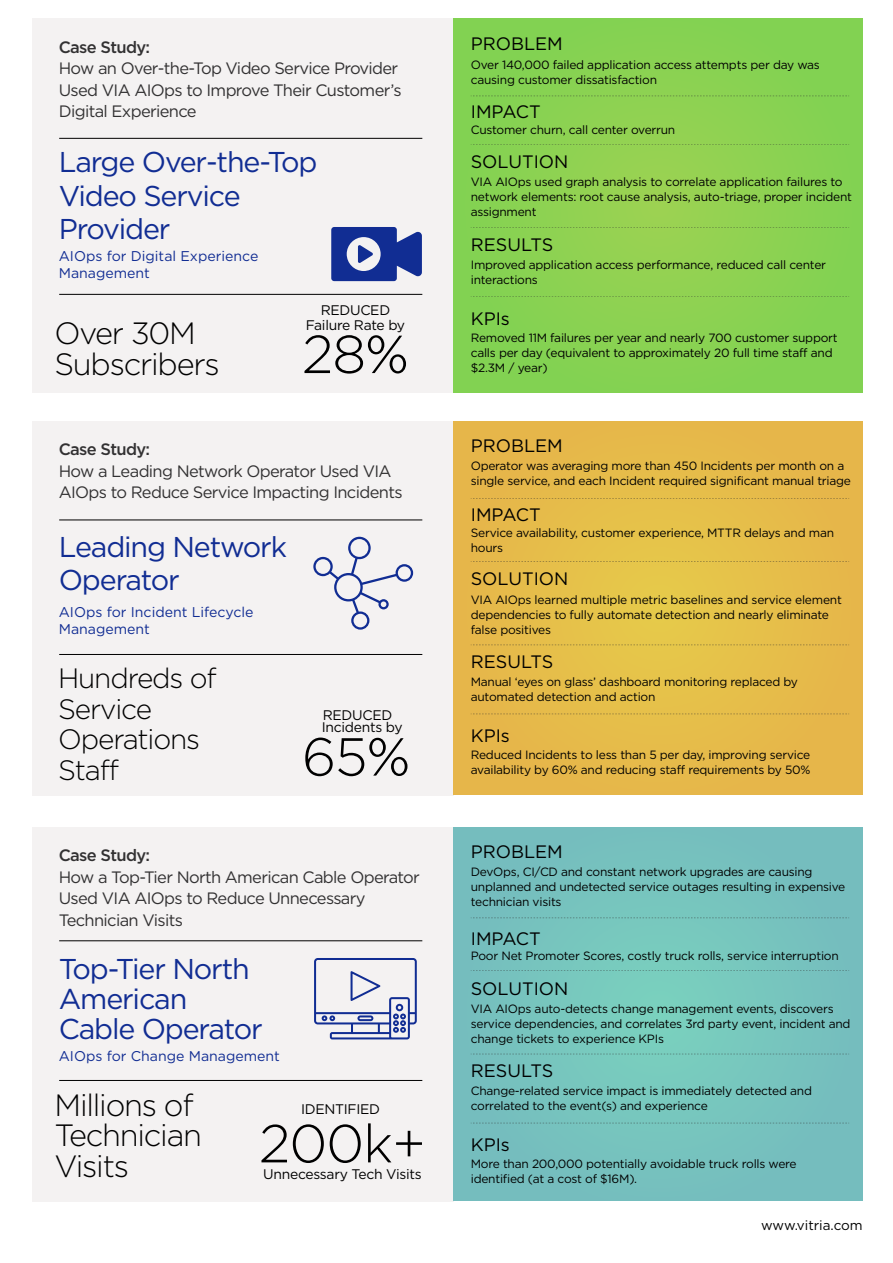
<style>
.page{position:relative;width:893px;height:1263px;background:#fff}
.page>*{position:absolute;margin:0;border:0;box-sizing:border-box;transform-origin:0 0}
.t1{font:300 53.4px "Gotham";letter-spacing:-.02em;color:#000}
.t2{font:300 30.75px/30.5px "Gotham";letter-spacing:-.04em;color:#000}
.t3{font:28.65px/33.3px "Gotham";letter-spacing:-.04em;color:#112d93}
.t4{font:300 28.05px/30.5px "Gotham";letter-spacing:-.04em;color:#000}
.t5{font:18px "Gotham";color:#000}
.t6{font:16.5px/21.6px "Gotham";letter-spacing:-.04em;color:#323132}
.t7{font:500 16.5px "Gotham";letter-spacing:-.04em;color:#323132}
.t8{font:14.1px/17px "Gotham";color:#112d93}
.t9{font:13.95px "Gotham";letter-spacing:-.02em;color:#000}
.t10{font:13.5px "Gotham";color:#000}
.t11{font:12px/15px "Gotham";letter-spacing:-.02em;color:#000}
</style>
<div class="page">
<div style="left:32px;top:19px;width:422px;height:374px;background:#f4f2f2"></div>
<svg style="left:454px;top:19px;width:409px;height:373px"></svg>
<svg style="left:471px;top:96px;width:378px;height:1px"></svg>
<svg style="left:471px;top:144px;width:378px;height:1px"></svg>
<svg style="left:471px;top:227px;width:378px;height:1px"></svg>
<svg style="left:471px;top:296px;width:378px;height:1px"></svg>
<hr style="left:59px;top:138px;width:363px;height:1px;background:#000">
<hr style="left:59px;top:294px;width:363px;height:1px;background:#000">
<svg style="left:331px;top:227px;width:91px;height:54px"></svg>
<div style="left:32px;top:421px;width:422px;height:374px;background:#f4f2f2"></div>
<div style="left:454px;top:421px;width:409px;height:374px;background:#e6bb4a"></div>
<svg style="left:471px;top:498px;width:378px;height:1px"></svg>
<svg style="left:471px;top:561px;width:378px;height:1px"></svg>
<svg style="left:471px;top:645px;width:378px;height:1px"></svg>
<svg style="left:471px;top:714px;width:378px;height:1px"></svg>
<hr style="left:59px;top:520px;width:363px;height:1px;background:#000">
<hr style="left:59px;top:654px;width:363px;height:1px;background:#000">
<div style="left:32px;top:827px;width:422px;height:374px;background:#f4f2f2"></div>
<div style="left:454px;top:827px;width:409px;height:374px;background:#76c2be"></div>
<svg style="left:471px;top:918px;width:378px;height:1px"></svg>
<svg style="left:471px;top:970px;width:378px;height:1px"></svg>
<svg style="left:471px;top:1054px;width:378px;height:1px"></svg>
<svg style="left:471px;top:1123px;width:378px;height:1px"></svg>
<hr style="left:59px;top:940px;width:363px;height:1px;background:#000">
<hr style="left:59px;top:1080px;width:363px;height:1px;background:#000">
<svg style="left:313px;top:537px;width:100px;height:93px"></svg>
<svg style="left:314px;top:958px;width:103px;height:81px"></svg>
<h3 class="t7" style="left:59px;top:37px;width:93px">Case Study:</h3>
<h3 class="t6" style="left:59px;top:57px;width:344px">How an Over-the-Top Video Service Provider<br>Used VIA AIOps to Improve Their Customer’s<br>Digital Experience</h3>
<h3 class="t3" style="left:59px;top:145px;width:260px">Large Over-the-Top<br>Video Service<br>Provider</h3>
<p class="t8" style="left:59px;top:247px;width:201px">AIOps for Digital Experience<br>Management</p>
<h2 class="t2" style="left:55px;top:318px;width:167px">Over 30M<br>Subscribers</h2>
<p class="t9" style="left:321px;top:303px;width:71px">REDUCED</p>
<h1 class="t1" style="left:302px;top:325px;width:109px">28%</h1>
<p class="t9" style="left:306px;top:317px;width:101px">Failure Rate by</p>
<h3 class="t7" style="left:59px;top:440px;width:93px">Case Study:</h3>
<h3 class="t6" style="left:59px;top:460px;width:345px">How a Leading Network Operator Used VIA<br>AIOps to Reduce Service Impacting Incidents</h3>
<h3 class="t3" style="left:59px;top:530px;width:230px">Leading Network<br>Operator</h3>
<p class="t8" style="left:59px;top:603px;width:196px">AIOps for Incident Lifecycle<br>Management</p>
<h3 class="t4" style="left:58px;top:663px;width:160px">Hundreds of<br>Service<br>Operations<br>Staff</h3>
<p class="t9" style="left:323px;top:707px;width:71px">REDUCED</p>
<h1 class="t1" style="left:302px;top:728px;width:110px">65%</h1>
<p class="t9" style="left:322px;top:720px;width:82px">Incidents by</p>
<h3 class="t7" style="left:59px;top:846px;width:93px">Case Study:</h3>
<h3 class="t6" style="left:59px;top:866px;width:363px">How a Top-Tier North American Cable Operator<br>Used VIA AIOps to Reduce Unnecessary<br>Technician Visits</h3>
<h3 class="t3" style="left:59px;top:953px;width:205px;line-height:30.3px">Top-Tier North<br>American<br>Cable Operator</h3>
<p class="t8" style="left:59px;top:1047px;width:223px">AIOps for Change Management</p>
<h2 class="t2" style="left:55px;top:1089px;width:149px">Millions of<br>Technician<br>Visits</h2>
<p class="t9" style="left:301px;top:1101px;width:81px">IDENTIFIED</p>
<h1 class="t1" style="left:259px;top:1114px;width:169px">200k+</h1>
<p class="t9" style="left:263px;top:1166px;width:160px">Unnecessary Tech Visits</p>
<h3 class="t5" style="left:471px;top:33px;width:94px">PROBLEM</h3>
<p class="t11" style="left:471px;top:57px;width:351px">Over 140,000 failed application access attempts per day was causing customer dissatisfaction</p>
<h3 class="t5" style="left:471px;top:102px;width:72px">IMPACT</h3>
<h3 class="t5" style="left:471px;top:152px;width:99px">SOLUTION</h3>
<p class="t11" style="left:471px;top:122px;width:206px">Customer churn, call center overrun</p>
<p class="t11" style="left:471px;top:174px;width:383px">VIA AIOps used graph analysis to correlate application failures to network elements: root cause analysis, auto-triage, proper incident assignment</p>
<h3 class="t5" style="left:471px;top:234px;width:84px">RESULTS</h3>
<p class="t11" style="left:471px;top:257px;width:357px">Improved application access performance, reduced call center interactions</p>
<h3 class="t5" style="left:471px;top:308px;width:41px">KPIs</h3>
<p class="t11" style="left:471px;top:330px;width:368px">Removed 11M failures per year and nearly 700 customer support calls per day (equivalent to approximately 20 full time staff and $2.3M / year)</p>
<h3 class="t5" style="left:471px;top:436px;width:94px">PROBLEM</h3>
<p class="t11" style="left:471px;top:458px;width:382px">Operator was averaging more than 450 Incidents per month on a single service, and each Incident required significant manual triage</p>
<h3 class="t5" style="left:471px;top:504px;width:72px">IMPACT</h3>
<p class="t11" style="left:471px;top:525px;width:365px">Service availability, customer experience, MTTR delays and man hours</p>
<h3 class="t5" style="left:471px;top:569px;width:99px">SOLUTION</h3>
<p class="t11" style="left:471px;top:592px;width:373px">VIA AIOps learned multiple metric baselines and service element dependencies to fully automate detection and nearly eliminate false positives</p>
<h3 class="t5" style="left:471px;top:651px;width:84px">RESULTS</h3>
<p class="t11" style="left:471px;top:674px;width:329px">Manual ‘eyes on glass’ dashboard monitoring replaced by automated detection and action</p>
<h3 class="t5" style="left:471px;top:725px;width:41px">KPIs</h3>
<p class="t11" style="left:471px;top:747px;width:341px">Reduced Incidents to less than 5 per day, improving service availability by 60% and reducing staff requirements by 50%</p>
<h3 class="t5" style="left:471px;top:842px;width:94px">PROBLEM</h3>
<p class="t11" style="left:471px;top:864px;width:376px">DevOps, CI/CD and constant network upgrades are causing unplanned and undetected service outages resulting in expensive technician visits</p>
<h3 class="t5" style="left:471px;top:928px;width:72px">IMPACT</h3>
<h3 class="t5" style="left:471px;top:978px;width:99px">SOLUTION</h3>
<p class="t11" style="left:471px;top:948px;width:370px">Poor Net Promoter Scores, costly truck rolls, service interruption</p>
<p class="t11" style="left:471px;top:1001px;width:381px">VIA AIOps auto-detects change management events, discovers service dependencies, and correlates 3rd party event, incident and change tickets to experience KPIs</p>
<h3 class="t5" style="left:471px;top:1061px;width:84px">RESULTS</h3>
<p class="t11" style="left:471px;top:1083px;width:343px">Change-related service impact is immediately detected and correlated to the event(s) and experience</p>
<h3 class="t5" style="left:471px;top:1134px;width:41px">KPIs</h3>
<p class="t11" style="left:471px;top:1156px;width:327px">More than 200,000 potentially avoidable truck rolls were identified (at a cost of $16M).</p>
<p class="t10" style="left:761px;top:1217px;width:103px">www.vitria.com</p>
</div>
